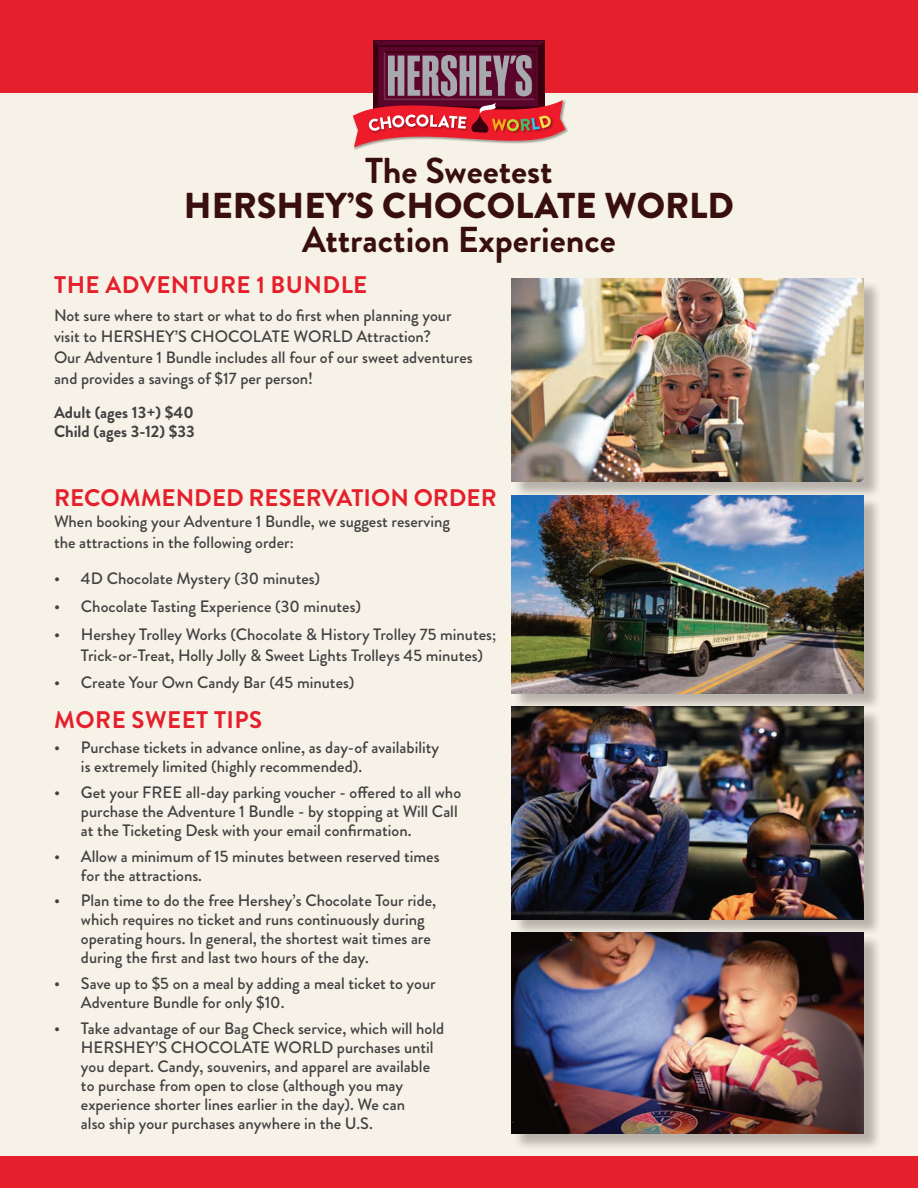
<style>
.page{position:relative;width:918px;height:1188px;background:#f7f2e7}
.page>*{position:absolute;margin:0;border:0;box-sizing:border-box;transform-origin:0 0}
.t1{font:700 36px "Brandon Grotesque";color:#380f0e}
.t2{font:900 36px "Brandon Grotesque";color:#380f0e}
.t3{font:700 24px "Brandon Grotesque";letter-spacing:.015em;color:#e51f2b}
.t4{font:500 16.5px/18.9px "Brandon Grotesque";color:#424142}
.t5{font:700 16.5px/18.9px "Brandon Grotesque";color:#424142}
</style>
<div class="page">
<div style="left:0;top:0;width:918px;height:93px;background:#e51f2b"></div>
<svg style="left:353px;top:41px;width:212px;height:109px"></svg>
<div style="left:513px;top:280px;width:369px;height:219px;background:#231f20;opacity:.3"></div>
<img style="left:512px;top:279px;width:352px;height:203px">
<div style="left:513px;top:496px;width:368px;height:215px;background:#231f20;opacity:.3"></div>
<img style="left:512px;top:495px;width:352px;height:198px">
<div style="left:513px;top:708px;width:369px;height:229px;background:#231f20;opacity:.3"></div>
<img style="left:512px;top:707px;width:352px;height:212px">
<div style="left:0;top:1156px;width:918px;height:32px;background:#e51f2b"></div>
<div style="left:513px;top:934px;width:369px;height:217px;background:#231f20;opacity:.3"></div>
<img style="left:512px;top:933px;width:352px;height:201px">
<h1 class="t1" style="left:365px;top:146px;width:189px">The Sweetest</h1>
<h1 class="t2" style="left:184px;top:180px;width:552px">HERSHEY’S CHOCOLATE WORLD</h1>
<h1 class="t1" style="left:302px;top:215px;width:315px">Attraction Experience</h1>
<h2 class="t3" style="left:54px;top:268px;width:315px">THE ADVENTURE 1 BUNDLE</h2>
<p class="t4" style="left:54px;top:305px;width:420px;line-height:21px">Not sure where to start or what to do first when planning your visit to HERSHEY’S CHOCOLATE WORLD Attraction?<br>Our Adventure 1 Bundle includes all four of our sweet adventures and provides a savings of $17 per person!</p>
<p class="t5" style="left:54px;top:403px;width:142px">Adult (ages 13+) $40<br>Child (ages 3-12) $33</p>
<h2 class="t3" style="left:54px;top:481px;width:444px">RECOMMENDED RESERVATION ORDER</h2>
<p class="t4" style="left:54px;top:511px;width:398px;line-height:21px">When booking your Adventure 1 Bundle, we suggest reserving the attractions in the following order:</p>
<p class="t4" style="left:54px;top:569px;width:268px">• 4D Chocolate Mystery (30 minutes)</p>
<p class="t4" style="left:54px;top:597px;width:309px">• Chocolate Tasting Experience (30 minutes)</p>
<p class="t4" style="left:81px;top:624px;width:417px;line-height:21px;text-indent:-27px">• Hershey Trolley Works (Chocolate &amp; History Trolley 75 minutes;<br>Trick-or-Treat, Holly Jolly &amp; Sweet Lights Trolleys 45 minutes)</p>
<p class="t4" style="left:54px;top:674px;width:302px">• Create Your Own Candy Bar (45 minutes)</p>
<h2 class="t3" style="left:54px;top:703px;width:210px">MORE SWEET TIPS</h2>
<p class="t4" style="left:81px;top:738px;width:360px;text-indent:-27px">• Purchase tickets in advance online, as day-of availability is extremely limited (highly recommended).</p>
<p class="t4" style="left:81px;top:783px;width:382px;text-indent:-27px">• Get your FREE all-day parking voucher - offered to all who purchase the Adventure 1 Bundle - by stopping at Will Call at the Ticketing Desk with your email confirmation.</p>
<p class="t4" style="left:81px;top:847px;width:360px;text-indent:-27px">• Allow a minimum of 15 minutes between reserved times for the attractions.</p>
<p class="t4" style="left:81px;top:892px;width:357px;text-indent:-27px">• Plan time to do the free Hershey’s Chocolate Tour ride, which requires no ticket and runs continuously during operating hours. In general, the shortest wait times are during the first and last two hours of the day.</p>
<p class="t4" style="left:81px;top:974px;width:356px;text-indent:-27px">• Save up to $5 on a meal by adding a meal ticket to your<br>Adventure Bundle for only $10.</p>
<p class="t4" style="left:81px;top:1019px;width:365px;text-indent:-27px">• Take advantage of our Bag Check service, which will hold HERSHEY’S CHOCOLATE WORLD purchases until you depart. Candy, souvenirs, and apparel are available to purchase from open to close (although you may experience shorter lines earlier in the day). We can<br>also ship your purchases anywhere in the U.S.</p>
</div>
